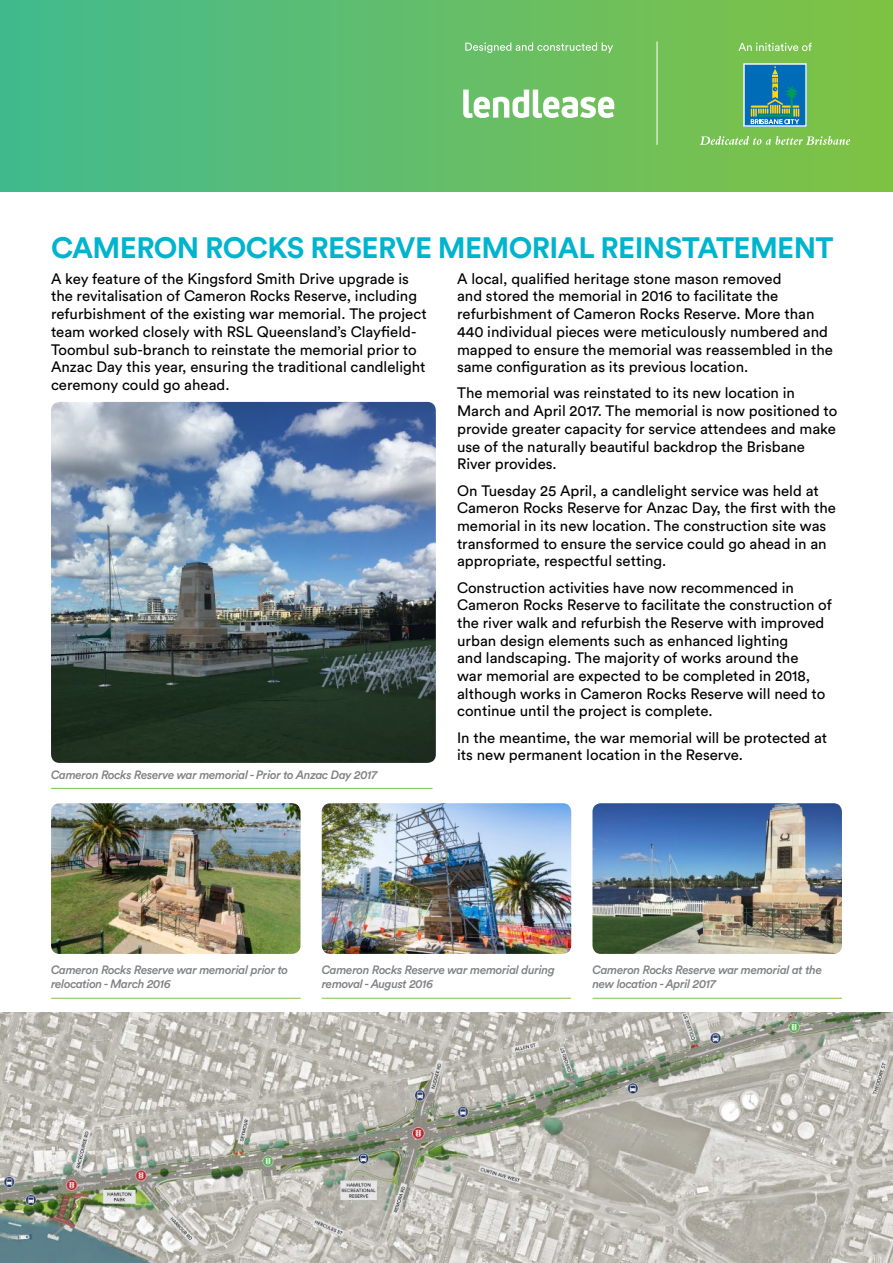
<style>
.page{position:relative;width:893px;height:1263px;background:#fff}
.page>*{position:absolute;margin:0;border:0;box-sizing:border-box;transform-origin:0 0}
.t1{font:700 29.25px "Circular Std";letter-spacing:-.02em;color:#00b4ce}
.t2{font:15px/17.7px "Circular Std";color:#000}
.t3{font:italic 500 12px/14.2px "Circular Std";letter-spacing:-.03em;color:#808285}
</style>
<div class="page">
<img style="left:0;top:1013px;width:893px;height:250px">
<img style="left:51px;top:803px;width:249px;height:151px">
<hr style="left:51px;top:998px;width:249px;height:1px;background:#80c342">
<img style="left:322px;top:803px;width:249px;height:151px">
<hr style="left:322px;top:998px;width:249px;height:1px;background:#80c342">
<img style="left:592px;top:803px;width:250px;height:151px">
<hr style="left:592px;top:998px;width:250px;height:1px;background:#80c342">
<img style="left:51px;top:402px;width:385px;height:361px">
<hr style="left:51px;top:788px;width:381px;height:1px;background:#80c342">
<div style="left:0;top:0;width:893px;height:191px;background:linear-gradient(to right,#43ba8f,#82c243)"></div>
<svg style="left:463px;top:90px;width:151px;height:28px"></svg>
<svg style="left:465px;top:42px;width:148px;height:11px;background:#8acc83"></svg>
<svg style="left:738px;top:43px;width:74px;height:8px"></svg>
<hr style="left:656px;top:42px;width:2px;height:103px;background:#fff">
<svg style="left:700px;top:136px;width:150px;height:9px"></svg>
<div style="left:744px;top:64px;width:62px;height:62px;background:#006bb6"></div>
<svg style="left:751px;top:66px;width:48px;height:58px"></svg>
<div style="left:743px;top:63px;width:64px;height:64px;border:1px solid #fff"></div>
<h1 class="t1" style="left:51px;top:228px;width:784px">CAMERON ROCKS RESERVE MEMORIAL REINSTATEMENT</h1>
<p class="t2" style="left:51px;top:269px;width:377px">A key feature of the Kingsford Smith Drive upgrade is the revitalisation of Cameron Rocks Reserve, including refurbishment of the existing war memorial. The project team worked closely with RSL Queensland’s Clayfield-Toombul sub-branch to reinstate the memorial prior to Anzac Day this year, ensuring the traditional candlelight ceremony could go ahead.</p>
<p class="t2" style="left:457px;top:269px;width:377px">A local, qualified heritage stone mason removed<br>and stored the memorial in 2016 to facilitate the refurbishment of Cameron Rocks Reserve. More than 440 individual pieces were meticulously numbered and mapped to ensure the memorial was reassembled in the same configuration as its previous location.</p>
<p class="t2" style="left:457px;top:384px;width:382px">The memorial was reinstated to its new location in March and April 2017. The memorial is now positioned to provide greater capacity for service attendees and make use of the naturally beautiful backdrop the Brisbane River provides.</p>
<p class="t2" style="left:457px;top:481px;width:380px">On Tuesday 25 April, a candlelight service was held at Cameron Rocks Reserve for Anzac Day, the first with the memorial in its new location. The construction site was transformed to ensure the service could go ahead in an appropriate, respectful setting.</p>
<p class="t2" style="left:457px;top:578px;width:376px">Construction activities have now recommenced in Cameron Rocks Reserve to facilitate the construction of the river walk and refurbish the Reserve with improved urban design elements such as enhanced lighting<br>and landscaping. The majority of works around the<br>war memorial are expected to be completed in 2018, although works in Cameron Rocks Reserve will need to continue until the project is complete.</p>
<p class="t2" style="left:457px;top:728px;width:372px">In the meantime, the war memorial will be protected at its new permanent location in the Reserve.</p>
<p class="t3" style="left:51px;top:767px;width:328px">Cameron Rocks Reserve war memorial - Prior to Anzac Day 2017</p>
<p class="t3" style="left:51px;top:963px;width:239px">Cameron Rocks Reserve war memorial prior to relocation - March 2016</p>
<p class="t3" style="left:322px;top:963px;width:235px">Cameron Rocks Reserve war memorial during removal - August 2016</p>
<p class="t3" style="left:592px;top:963px;width:231px">Cameron Rocks Reserve war memorial at the new location - April 2017</p>
</div>
